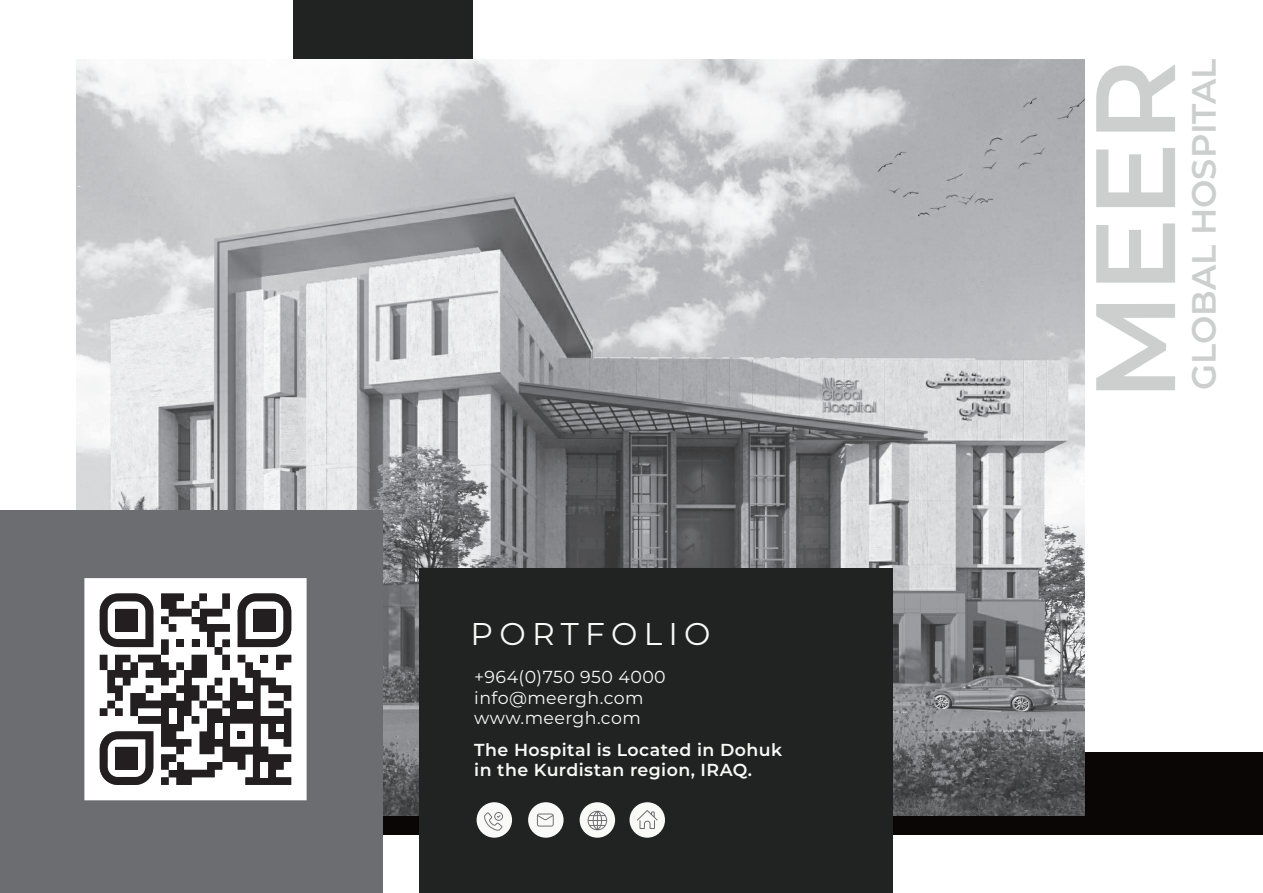
<style>
.page{position:relative;width:1263px;height:893px;background:#fff}
.page>*{position:absolute;margin:0;border:0;box-sizing:border-box;transform-origin:0 0}
.t1{font:600 112.65px "Montserrat";color:#cdcece}
.t2{font:600 33.75px "Montserrat";letter-spacing:-.01em;color:#cdcece}
.t3{font:31.35px "Montserrat";letter-spacing:.2em;color:#f9f9f8}
.t4{font:600 17.4px/20.7px "Montserrat";letter-spacing:.025em;color:#f9f9f8}
.t5{font:17.4px/20.7px "Montserrat";letter-spacing:.025em;color:#f9f9f8}
</style>
<div class="page">
<div style="left:0;top:752px;width:1263px;height:83px;background:#090605"></div>
<div style="left:293px;top:0;width:180px;height:152px;background:#212222"></div>
<img style="left:76px;top:59px;width:1008px;height:756px">
<div style="left:419px;top:569px;width:474px;height:324px;background:#212222"></div>
<div style="left:580px;top:802px;width:35px;height:36px;background:#f9f9f8;border-radius:50%"></div>
<div style="left:629px;top:802px;width:36px;height:36px;background:#f9f9f8;border-radius:50%"></div>
<div style="left:477px;top:802px;width:35px;height:36px;background:#f9f9f8;border-radius:50%"></div>
<div style="left:528px;top:802px;width:36px;height:36px;background:#f9f9f8;border-radius:50%"></div>
<div style="left:0;top:510px;width:383px;height:383px;background:#6c6d70"></div>
<svg style="left:637px;top:810px;width:21px;height:19px"></svg>
<svg style="left:537px;top:813px;width:17px;height:13px"></svg>
<svg style="left:588px;top:811px;width:19px;height:19px"></svg>
<svg style="left:484px;top:812px;width:19px;height:19px"></svg>
<div style="left:84px;top:578px;width:223px;height:222px;background:#fff"></div>
<svg style="left:100px;top:593px;width:191px;height:192px;background:#939192"></svg>
<div style="left:238px;top:731px;width:7px;height:8px;background:#231f20"></div>
<div style="left:115px;top:747px;width:23px;height:23px;background:#231f20"></div>
<div style="left:115px;top:609px;width:23px;height:23px;background:#231f20"></div>
<div style="left:253px;top:609px;width:23px;height:23px;background:#231f20"></div>
<h3 class="t3" style="left:471px;top:612px;width:241px">PORTFOLIO</h3>
<p class="t5" style="left:474px;top:666px;width:193px">+964(0)750 950 4000 info@meergh.com www.meergh.com</p>
<p class="t4" style="left:474px;top:738px;width:309px">The Hospital is Located in Dohuk in the Kurdistan region, IRAQ.</p>
<h1 class="t1" style="left:1055px;top:401px;width:343px;rotate:-90deg">MEER</h1>
<h2 class="t2" style="left:1180px;top:390px;width:332px;rotate:-90deg">GLOBAL HOSPITAL</h2>
</div>
